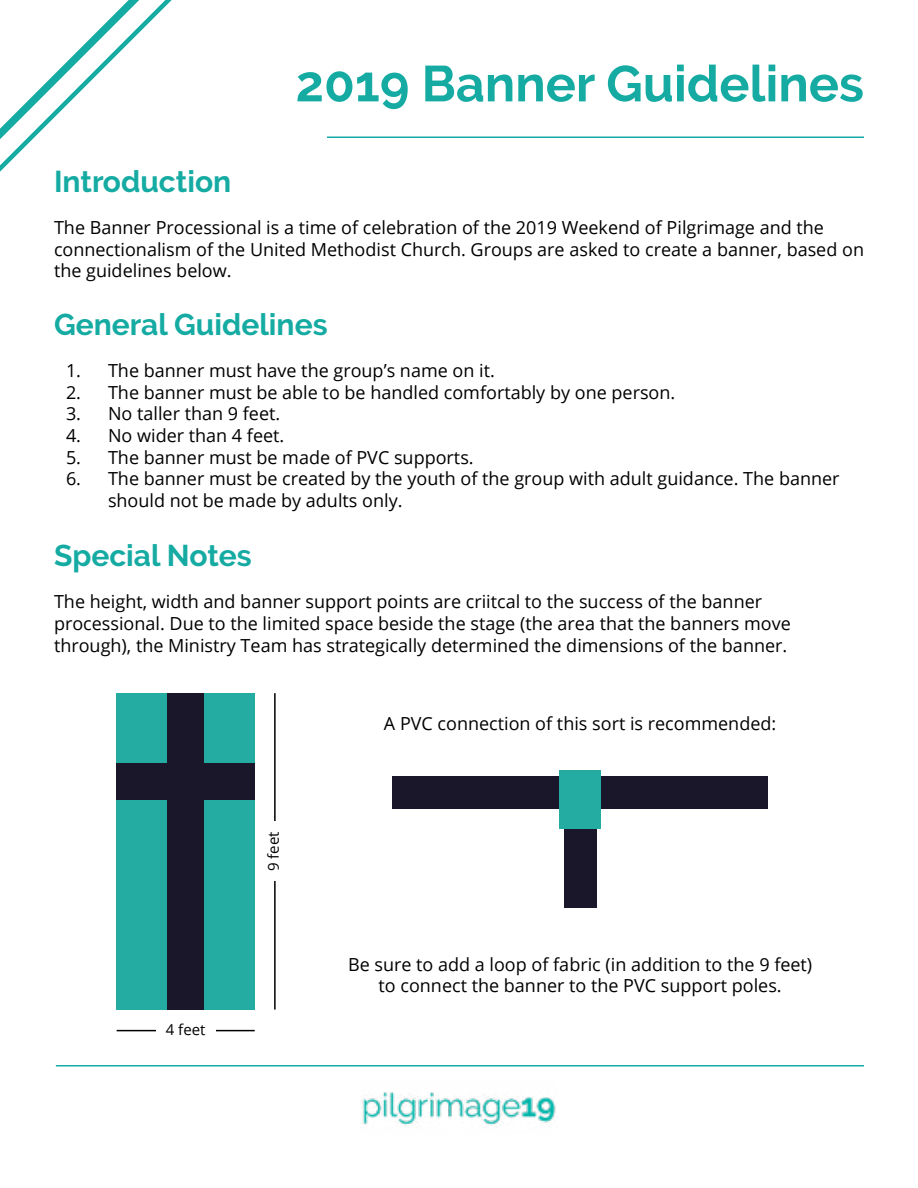
<style>
.page{position:relative;width:918px;height:1188px;background:#fff}
.page>*{position:absolute;margin:0;border:0;box-sizing:border-box;transform-origin:0 0}
.t1{font:700 50.4px "Raleway";color:#15aba3}
.t2{font:700 30px "Raleway";color:#15aba3}
.t3{font:18px/21.6px "Open Sans";color:#000}
.t4{font:15px "Open Sans";color:#000}
</style>
<div class="page">
<svg style="left:0;top:0;width:172px;height:172px"></svg>
<hr style="left:327px;top:136px;width:537px;height:2px;background:#15aba3">
<hr style="left:56px;top:1065px;width:808px;height:1px;background:#15aba3">
<div style="left:117px;top:693px;width:138px;height:317px;background:#24aba2"></div>
<div style="left:167px;top:693px;width:37px;height:317px;background:#1b172a"></div>
<div style="left:117px;top:763px;width:138px;height:37px;background:#1b172a"></div>
<div style="left:392px;top:776px;width:376px;height:32px;background:#1b172a"></div>
<div style="left:564px;top:776px;width:32px;height:132px;background:#1b172a"></div>
<div style="left:559px;top:770px;width:42px;height:58px;background:#24aba2"></div>
<hr style="left:274px;top:693px;width:2px;height:317px;background:#000">
<hr style="left:117px;top:1030px;width:138px;height:1px;background:#000">
<div style="left:156px;top:1019px;width:60px;height:27px;background:#fff"></div>
<div style="left:261px;top:821px;width:27px;height:60px;background:#fff"></div>
<img style="left:361px;top:1092px;width:195px;height:36px">
<h2 class="t2" style="left:54px;top:164px;width:179px">Introduction</h2>
<h1 class="t1" style="left:296px;top:55px;width:570px">2019 Banner Guidelines</h1>
<p class="t3" style="left:54px;top:216px;width:812px">The Banner Processional is a time of celebration of the 2019 Weekend of Pilgrimage and the connectionalism of the United Methodist Church. Groups are asked to create a banner, based on the guidelines below.</p>
<h2 class="t2" style="left:54px;top:308px;width:275px">General Guidelines</h2>
<p class="t3" style="left:66px;top:360px;width:430px">1. The banner must have the group’s name on it.</p>
<p class="t3" style="left:66px;top:381px;width:611px">2. The banner must be able to be handled comfortably by one person.</p>
<p class="t3" style="left:66px;top:403px;width:216px">3. No taller than 9 feet.</p>
<p class="t3" style="left:66px;top:424px;width:220px">4. No wider than 4 feet.</p>
<p class="t3" style="left:66px;top:446px;width:409px">5. The banner must be made of PVC supports.</p>
<p class="t3" style="left:108px;top:468px;width:733px;text-indent:-42px">6. The banner must be created by the youth of the group with adult guidance. The banner should not be made by adults only.</p>
<h2 class="t2" style="left:54px;top:539px;width:199px">Special Notes</h2>
<p class="t3" style="left:54px;top:591px;width:738px">The height, width and banner support points are criitcal to the success of the banner processional. Due to the limited space beside the stage (the area that the banners move through), the Ministry Team has strategically determined the dimensions of the banner.</p>
<p class="t4" style="left:166px;top:1019px;width:41px">4 feet</p>
<p class="t4" style="left:263px;top:871px;width:41px;rotate:-90deg">9 feet</p>
<p class="t3" style="left:384px;top:712px;width:394px">A PVC connection of this sort is recommended:</p>
<p class="t3" style="left:348px;top:953px;width:466px;text-align:center">Be sure to add a loop of fabric (in addition to the 9 feet) to connect the banner to the PVC support poles.</p>
</div>
